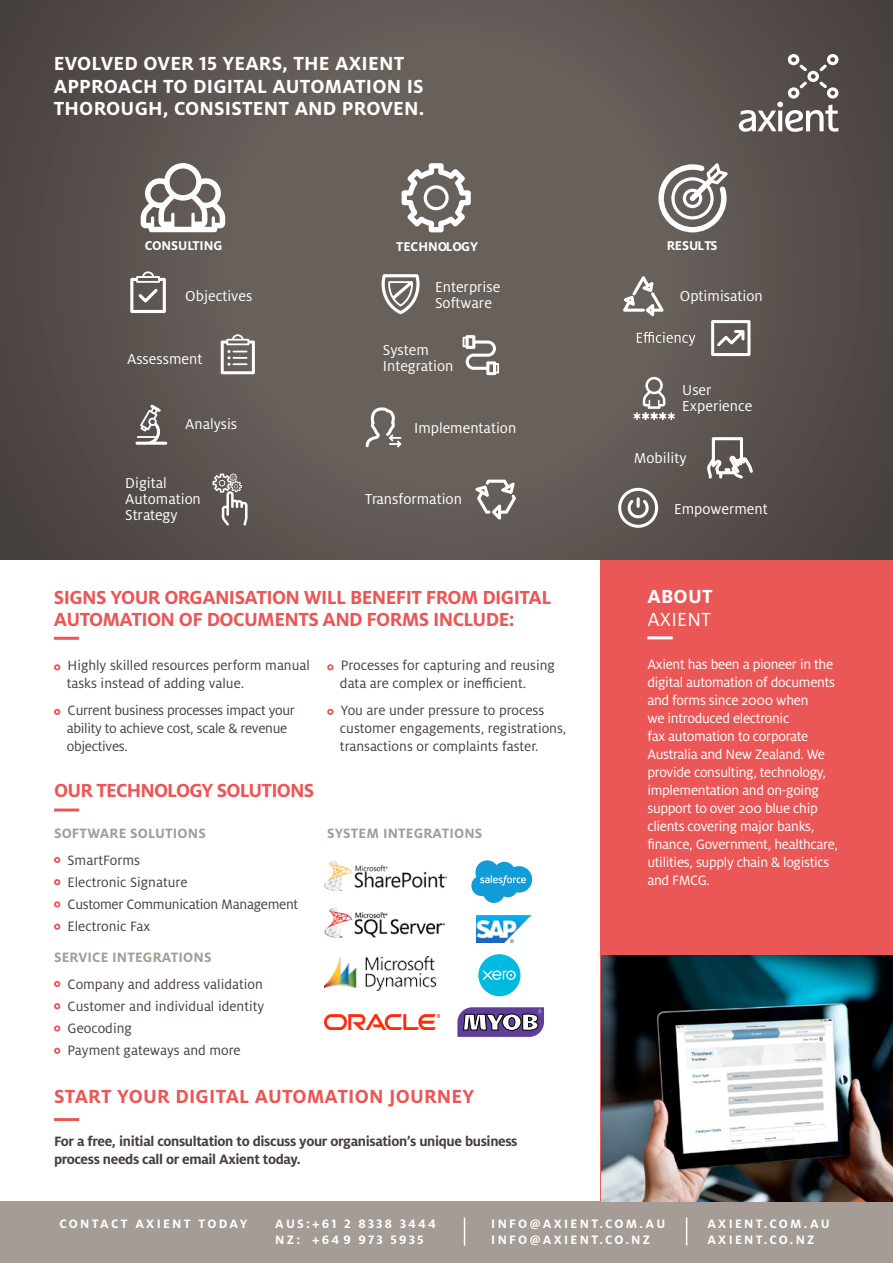
<style>
.page{position:relative;width:893px;height:1263px;background:#fff}
.page>*{position:absolute;margin:0;border:0;box-sizing:border-box;transform-origin:0 0}
.COPY_BULLETS{font:700 21px/22.5px "Milo OT";letter-spacing:-.03em;color:#ea5756}
.t1{font:700 21px/22.5px "Milo OT";letter-spacing:.01em;color:#fff}
.COPY_BULLETS-2{font:700 21px "Milo OT";letter-spacing:.01em;color:#ea5756}
.t2{font:21px "Milo OT";letter-spacing:.01em;color:#fff}
.t3{font:15.9px/15.9px "Milo OT";color:#fff}
.COPY_BULLETS-3{font:15px/18px "Milo OT";color:#48403e}
.COPY_BULLETS-4{font:15px/18px "Milo OT";letter-spacing:-.02em;color:#fff}
.COPY_BULLETS-5{font:15px/18px "Milo OT";letter-spacing:-.02em;color:#48403e}
.COPY_BULLETS-6{font:700 15px/18px "Milo OT";letter-spacing:-.025em;color:#48403e}
.COPY_BULLETS-7{font:700 15px "Milo OT";letter-spacing:.01em;color:#a49c95}
.t4{font:700 14.1px "Milo OT";color:#fff}
.t5{font:700 13.5px "Milo OT";letter-spacing:.17em;color:#fff}
</style>
<div class="page">
<div style="left:601px;top:554px;width:292px;height:647px;background:#ea5756"></div>
<svg style="left:0;top:0;width:893px;height:560px;background:#5c5551"></svg>
<div style="left:0;top:1201px;width:893px;height:62px;background:#a49c95"></div>
<hr style="left:647px;top:636px;width:26px;height:3px;background:#fff">
<svg style="left:54px;top:664px;width:6px;height:6px"></svg>
<svg style="left:54px;top:709px;width:6px;height:6px"></svg>
<svg style="left:327px;top:664px;width:7px;height:6px"></svg>
<svg style="left:327px;top:709px;width:7px;height:6px"></svg>
<svg style="left:739px;top:54px;width:99px;height:78px"></svg>
<svg style="left:141px;top:163px;width:84px;height:69px"></svg>
<svg style="left:402px;top:163px;width:69px;height:69px"></svg>
<svg style="left:463px;top:335px;width:36px;height:40px"></svg>
<svg style="left:382px;top:274px;width:38px;height:40px"></svg>
<svg style="left:366px;top:407px;width:35px;height:40px"></svg>
<svg style="left:130px;top:271px;width:36px;height:42px"></svg>
<svg style="left:221px;top:334px;width:34px;height:40px"></svg>
<svg style="left:658px;top:163px;width:70px;height:69px"></svg>
<svg style="left:623px;top:276px;width:41px;height:40px"></svg>
<svg style="left:633px;top:377px;width:42px;height:43px"></svg>
<svg style="left:618px;top:488px;width:40px;height:40px"></svg>
<svg style="left:706px;top:436px;width:48px;height:44px"></svg>
<svg style="left:213px;top:473px;width:35px;height:53px;background:#837e7b"></svg>
<svg style="left:637px;top:332px;width:58px;height:14px"></svg>
<svg style="left:711px;top:320px;width:39px;height:36px"></svg>
<svg style="left:136px;top:404px;width:31px;height:41px"></svg>
<svg style="left:475px;top:480px;width:41px;height:40px"></svg>
<hr style="left:54px;top:1118px;width:25px;height:3px;background:#ea5756">
<hr style="left:54px;top:808px;width:25px;height:3px;background:#ea5756">
<svg style="left:54px;top:857px;width:6px;height:6px"></svg>
<svg style="left:54px;top:879px;width:6px;height:6px"></svg>
<svg style="left:54px;top:901px;width:6px;height:6px"></svg>
<svg style="left:54px;top:924px;width:6px;height:6px"></svg>
<svg style="left:54px;top:981px;width:6px;height:6px"></svg>
<svg style="left:54px;top:1003px;width:6px;height:6px"></svg>
<svg style="left:54px;top:1025px;width:6px;height:6px"></svg>
<svg style="left:54px;top:1048px;width:6px;height:6px"></svg>
<img style="left:601px;top:955px;width:292px;height:246px">
<hr style="left:54px;top:637px;width:25px;height:3px;background:#ea5756">
<svg style="left:457px;top:1007px;width:87px;height:30px"></svg>
<img style="left:325px;top:860px;width:121px;height:30px">
<img style="left:476px;top:915px;width:54px;height:27px">
<img style="left:325px;top:957px;width:113px;height:33px">
<img style="left:325px;top:1015px;width:114px;height:14px">
<img style="left:324px;top:907px;width:121px;height:31px">
<svg style="left:471px;top:860px;width:61px;height:43px"></svg>
<div style="left:478px;top:954px;width:42px;height:42px;background:#00bae1;border-radius:50%"></div>
<svg style="left:483px;top:970px;width:33px;height:10px"></svg>
<svg style="left:464px;top:1218px;width:1px;height:28px"></svg>
<svg style="left:686px;top:1217px;width:1px;height:28px"></svg>
<p class="t1" style="left:54px;top:53px;width:372px">EVOLVED OVER 15 YEARS, THE AXIENT<br>APPROACH TO DIGITAL AUTOMATION IS<br>THOROUGH, CONSISTENT AND PROVEN.</p>
<p class="t4" style="left:145px;top:238px;width:79px">CONSULTING</p>
<p class="t4" style="left:396px;top:238px;width:83px">TECHNOLOGY</p>
<p class="t4" style="left:667px;top:238px;width:52px">RESULTS</p>
<p class="t3" style="left:185px;top:288px;width:69px">Objectives</p>
<p class="t3" style="left:127px;top:351px;width:77px">Assessment</p>
<p class="t3" style="left:185px;top:416px;width:53px">Analysis</p>
<p class="t3" style="left:125px;top:475px;width:77px">Digital<br>Automation<br>Strategy</p>
<p class="t3" style="left:435px;top:279px;width:67px">Enterprise<br>Software</p>
<p class="t3" style="left:383px;top:342px;width:72px">System<br>Integration</p>
<p class="t3" style="left:414px;top:420px;width:104px">Implementation</p>
<p class="t3" style="left:365px;top:492px;width:98px">Transformation</p>
<p class="COPY_BULLETS" style="left:54px;top:586px;width:499px">SIGNS YOUR ORGANISATION WILL BENEFIT FROM DIGITAL<br>AUTOMATION OF DOCUMENTS AND FORMS INCLUDE:</p>
<p class="COPY_BULLETS-3" style="left:67px;top:657px;width:245px">Highly skilled resources perform manual tasks instead of adding value.</p>
<p class="COPY_BULLETS-5" style="left:67px;top:701px;width:230px">Current business processes impact your ability to achieve cost, scale &amp; revenue objectives.</p>
<p class="COPY_BULLETS" style="left:54px;top:779px;width:262px">OUR TECHNOLOGY SOLUTIONS</p>
<p class="COPY_BULLETS-7" style="left:54px;top:825px;width:153px">SOFTWARE SOLUTIONS</p>
<p class="COPY_BULLETS-3" style="left:68px;top:851px;width:74px">SmartForms</p>
<p class="COPY_BULLETS-3" style="left:68px;top:873px;width:121px">Electronic Signature</p>
<p class="COPY_BULLETS-5" style="left:68px;top:895px;width:232px">Customer Communication Management</p>
<p class="COPY_BULLETS-3" style="left:68px;top:918px;width:84px">Electronic Fax</p>
<p class="COPY_BULLETS-7" style="left:54px;top:949px;width:159px">SERVICE INTEGRATIONS</p>
<p class="COPY_BULLETS-3" style="left:68px;top:975px;width:197px">Company and address validation</p>
<p class="COPY_BULLETS-3" style="left:68px;top:997px;width:198px">Customer and individual identity</p>
<p class="COPY_BULLETS-3" style="left:68px;top:1019px;width:66px">Geocoding</p>
<p class="COPY_BULLETS-3" style="left:68px;top:1042px;width:175px">Payment gateways and more</p>
<p class="COPY_BULLETS-3" style="left:340px;top:657px;width:217px">Processes for capturing and reusing data are complex or inefficient.</p>
<p class="COPY_BULLETS-3" style="left:340px;top:701px;width:228px">You are under pressure to process customer engagements, registrations, transactions or complaints faster.</p>
<p class="COPY_BULLETS-7" style="left:327px;top:825px;width:157px">SYSTEM INTEGRATIONS</p>
<p class="COPY_BULLETS-2" style="left:54px;top:1084px;width:422px">START YOUR DIGITAL AUTOMATION JOURNEY</p>
<p class="COPY_BULLETS-6" style="left:54px;top:1132px;width:465px">For a free, initial consultation to discuss your organisation’s unique business process needs call or email Axient today.</p>
<p class="t3" style="left:680px;top:288px;width:84px">Optimisation</p>
<p class="t3" style="left:682px;top:383px;width:72px">User<br>Experience</p>
<p class="t3" style="left:634px;top:450px;width:54px">Mobility</p>
<p class="t3" style="left:674px;top:501px;width:95px">Empowerment</p>
<p class="t1" style="left:647px;top:585px;width:67px">ABOUT</p>
<p class="t2" style="left:647px;top:608px;width:65px">AXIENT</p>
<p class="COPY_BULLETS-4" style="left:647px;top:656px;width:192px">Axient has been a pioneer in the digital automation of documents and forms since 2000 when<br>we introduced electronic<br>fax automation to corporate<br>Australia and New Zealand. We provide consulting, technology, implementation and on-going support to over 200 blue chip clients covering major banks, finance, Government, healthcare, utilities, supply chain &amp; logistics and FMCG.</p>
<p class="t5" style="left:59px;top:1216px;width:190px">CONTACT AXIENT TODAY</p>
<p class="t5" style="left:275px;top:1216px;width:162px">AUS:+61 2 8338 3444</p>
<p class="t5" style="left:491px;top:1216px;width:175px">INFO@AXIENT.COM.AU</p>
<p class="t5" style="left:707px;top:1216px;width:124px">AXIENT.COM.AU</p>
<p class="t5" style="left:275px;top:1232px;width:150px">NZ: +64 9 973 5935</p>
<p class="t5" style="left:491px;top:1232px;width:160px">INFO@AXIENT.CO.NZ</p>
<p class="t5" style="left:707px;top:1232px;width:109px">AXIENT.CO.NZ</p>
</div>
